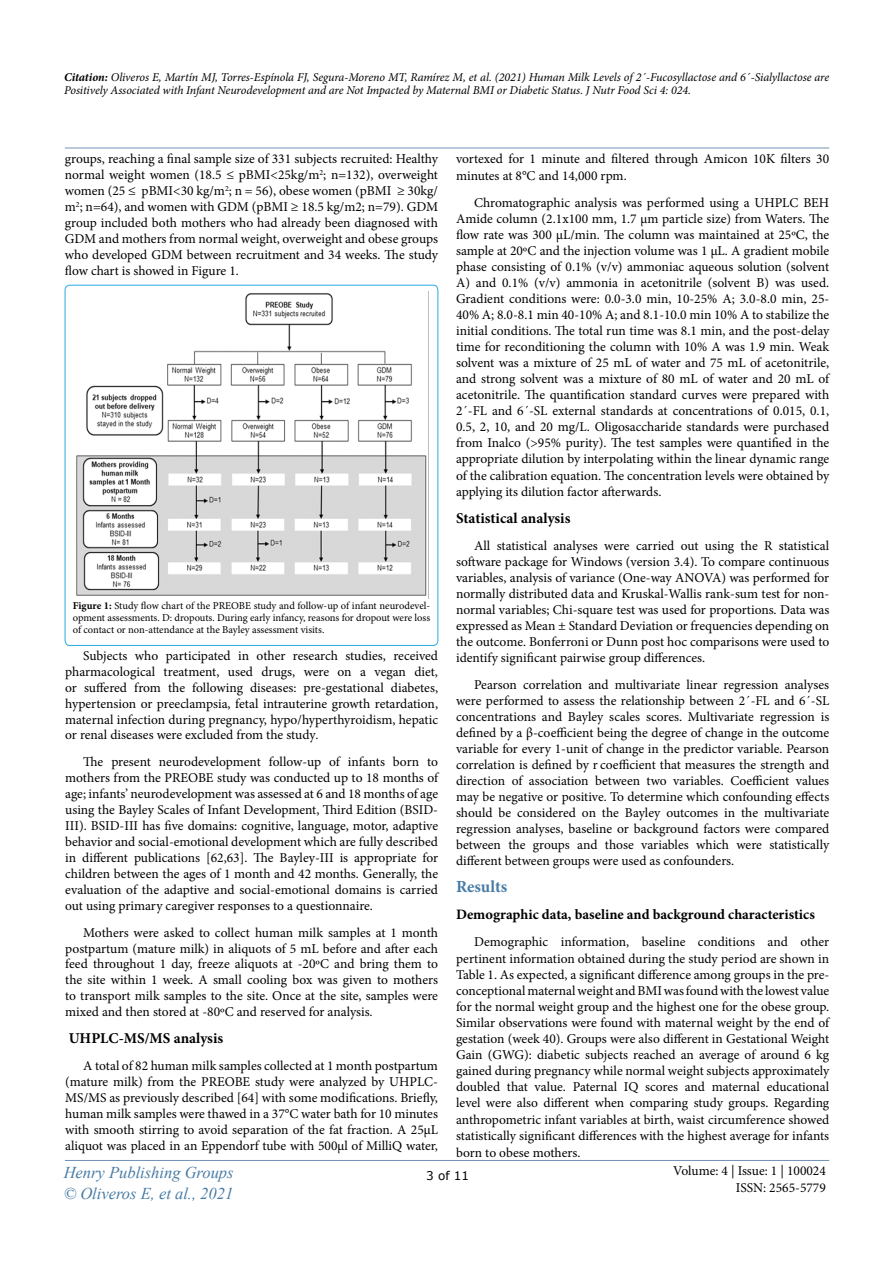
<style>
.page{position:relative;width:893px;height:1263px;background:#fff}
.page>*{position:absolute;margin:0;border:0;box-sizing:border-box;transform-origin:0 0}
.t1{font:700 16.95px "Minion Pro";color:#477ba5}
.t2{font:italic 16.5px/21px "Times New Roman";color:#477ba5}
.t3{font:700 15px "Minion Pro";color:#000}
.t4{font:700 14.4px "Minion Pro";color:#000}
.t5{font:13.5px/16px "Minion Pro";color:#000;text-align:justify}
.t6{font:italic 12px/13.5px "Minion Pro";letter-spacing:-.01em;color:#000}
.t7{font:12px "MS Reference Sans Serif";color:#000}
.t8{font:10.5px/12px "Minion Pro";letter-spacing:-.005em;color:#000;text-align:justify}
.s1{font-weight:700}
.s2{font-style:italic}
</style>
<div class="page">
<hr style="left:65px;top:148px;width:764px;height:1px;background:#7193b6">
<hr style="left:65px;top:1160px;width:764px;height:1px;background:#7193b6">
<div style="left:65px;top:285px;width:373px;height:361px;border:1px solid #29abe2;border-radius:5px"></div>
<img style="left:76px;top:293px;width:351px;height:303px">
<p class="t6" style="left:64px;top:70px;width:767px"><span class="s1">Citation:</span> Oliveros E, Martín MJ, Torres-Espínola FJ, Segura-Moreno MT, Ramírez M, et al. (2021) Human Milk Levels of 2´-Fucosyllactose and 6´-Sialyllactose are<br>Positively Associated with Infant Neurodevelopment and are Not Impacted by Maternal BMI or Diabetic Status. J Nutr Food Sci 4: 024.</p>
<p class="t5" style="left:65px;top:151px;width:375px">groups, reaching a final sample size of 331 subjects recruited: Healthy normal weight women (18.5 ≤ pBMI&lt;25kg/m<sup>2</sup>; n=132), overweight women (25 ≤ pBMI&lt;30 kg/m<sup>2</sup>; n = 56), obese women (pBMI ≥ 30kg/ m<sup>2</sup>; n=64), and women with GDM (pBMI ≥ 18.5 kg/m2; n=79). GDM group included both mothers who had already been diagnosed with GDM and mothers from normal weight, overweight and obese groups who developed GDM between recruitment and 34 weeks. The study flow chart is showed in Figure 1.</p>
<p class="t5" style="left:456px;top:151px;width:375px;line-height:16.5px">vortexed for 1 minute and filtered through Amicon 10K filters 30 minutes at 8°C and 14,000 rpm.</p>
<p class="t5" style="left:456px;top:194px;width:375px;text-indent:18px">Chromatographic analysis was performed using a UHPLC BEH Amide column (2.1x100 mm, 1.7 μm particle size) from Waters. The flow rate was 300 μL/min. The column was maintained at 25ºC, the sample at 20ºC and the injection volume was 1 μL. A gradient mobile phase consisting of 0.1% (v/v) ammoniac aqueous solution (solvent A) and 0.1% (v/v) ammonia in acetonitrile (solvent B) was used.<br>Gradient conditions were: 0.0-3.0 min, 10-25% A; 3.0-8.0 min, 25- 40% A; 8.0-8.1 min 40-10% A; and 8.1-10.0 min 10% A to stabilize the initial conditions. The total run time was 8.1 min, and the post-delay time for reconditioning the column with 10% A was 1.9 min. Weak solvent was a mixture of 25 mL of water and 75 mL of acetonitrile, and strong solvent was a mixture of 80 mL of water and 20 mL of acetonitrile. The quantification standard curves were prepared with 2´-FL and 6´-SL external standards at concentrations of 0.015, 0.1, 0.5, 2, 10, and 20 mg/L. Oligosaccharide standards were purchased from Inalco (&gt;95% purity). The test samples were quantified in the appropriate dilution by interpolating within the linear dynamic range of the calibration equation. The concentration levels were obtained by applying its dilution factor afterwards.</p>
<p class="t3" style="left:456px;top:507px;width:116px">Statistical analysis</p>
<p class="t5" style="left:456px;top:537px;width:375px;text-indent:18px">All statistical analyses were carried out using the R statistical software package for Windows (version 3.4). To compare continuous variables, analysis of variance (One-way ANOVA) was performed for normally distributed data and Kruskal-Wallis rank-sum test for non&shy;normal variables; Chi-square test was used for proportions. Data was expressed as Mean ± Standard Deviation or frequencies depending on the outcome. Bonferroni or Dunn post hoc comparisons were used to identify significant pairwise group differences.</p>
<p class="t5" style="left:456px;top:677px;width:375px;text-indent:18px">Pearson correlation and multivariate linear regression analyses were performed to assess the relationship between 2´-FL and 6´-SL concentrations and Bayley scales scores. Multivariate regression is defined by a β-coefficient being the degree of change in the outcome variable for every 1-unit of change in the predictor variable. Pearson correlation is defined by r coefficient that measures the strength and direction of association between two variables. Coefficient values may be negative or positive. To determine which confounding effects should be considered on the Bayley outcomes in the multivariate regression analyses, baseline or background factors were compared between the groups and those variables which were statistically different between groups were used as confounders.</p>
<p class="t1" style="left:456px;top:875px;width:53px">Results</p>
<p class="t4" style="left:456px;top:905px;width:360px">Demographic data, baseline and background characteristics</p>
<p class="t5" style="left:456px;top:934px;width:375px;text-indent:18px">Demographic information, baseline conditions and other pertinent information obtained during the study period are shown in Table 1. As expected, a significant difference among groups in the pre&shy;conceptional maternal weight and BMI was found with the lowest value for the normal weight group and the highest one for the obese group.<br>Similar observations were found with maternal weight by the end of gestation (week 40). Groups were also different in Gestational Weight Gain (GWG): diabetic subjects reached an average of around 6 kg gained during pregnancy while normal weight subjects approximately doubled that value. Paternal IQ scores and maternal educational level were also different when comparing study groups. Regarding anthropometric infant variables at birth, waist circumference showed statistically significant differences with the highest average for infants born to obese mothers.</p>
<p class="t8" style="left:73px;top:600px;width:359px"><span class="s1">Figure 1:</span> Study flow chart of the PREOBE study and follow-up of infant neurodevel&shy;opment assessments. D: dropouts. During early infancy, reasons for dropout were loss of contact or non-attendance at the Bayley assessment visits.</p>
<p class="t5" style="left:65px;top:648px;width:374px;text-indent:18px">Subjects who participated in other research studies, received pharmacological treatment, used drugs, were on a vegan diet, or suffered from the following diseases: pre-gestational diabetes, hypertension or preeclampsia, fetal intrauterine growth retardation, maternal infection during pregnancy, hypo/hyperthyroidism, hepatic or renal diseases were excluded from the study<span class="s2">.</span></p>
<p class="t5" style="left:65px;top:754px;width:374px;text-indent:18px">The present neurodevelopment follow-up of infants born to mothers from the PREOBE study was conducted up to 18 months of age; infants’ neurodevelopment was assessed at 6 and 18 months of age using the Bayley Scales of Infant Development, Third Edition (BSID-III). BSID-III has five domains: cognitive, language, motor, adaptive behavior and social-emotional development which are fully described in different publications [62,63]. The Bayley-III is appropriate for children between the ages of 1 month and 42 months. Generally, the evaluation of the adaptive and social-emotional domains is carried out using primary caregiver responses to a questionnaire.</p>
<p class="t5" style="left:65px;top:924px;width:374px;text-indent:18px">Mothers were asked to collect human milk samples at 1 month postpartum (mature milk) in aliquots of 5 mL before and after each feed throughout 1 day, freeze aliquots at -20ºC and bring them to the site within 1 week. A small cooling box was given to mothers to transport milk samples to the site. Once at the site, samples were mixed and then stored at -80ºC and reserved for analysis<span class="s2">.</span></p>
<p class="t3" style="left:69px;top:1028px;width:156px">UHPLC-MS/MS analysis</p>
<p class="t5" style="left:65px;top:1058px;width:374px;text-indent:18px">A total of 82 human milk samples collected at 1 month postpartum (mature milk) from the PREOBE study were analyzed by UHPLC-MS/MS as previously described [64] with some modifications. Briefly, human milk samples were thawed in a 37°C water bath for 10 minutes with smooth stirring to avoid separation of the fat fraction. A 25μL aliquot was placed in an Eppendorf tube with 500μl of MilliQ water,</p>
<p class="t2" style="left:64px;top:1161px;width:171px">Henry Publishing Groups © Oliveros E, et al., 2021</p>
<p class="t5" style="left:673px;top:1163px;width:154px;text-align:right">Volume: 4 | Issue: 1 | 100024<br>ISSN: 2565-5779</p>
<p class="t7" style="left:426px;top:1167px;width:44px">3 of 11</p>
</div>
